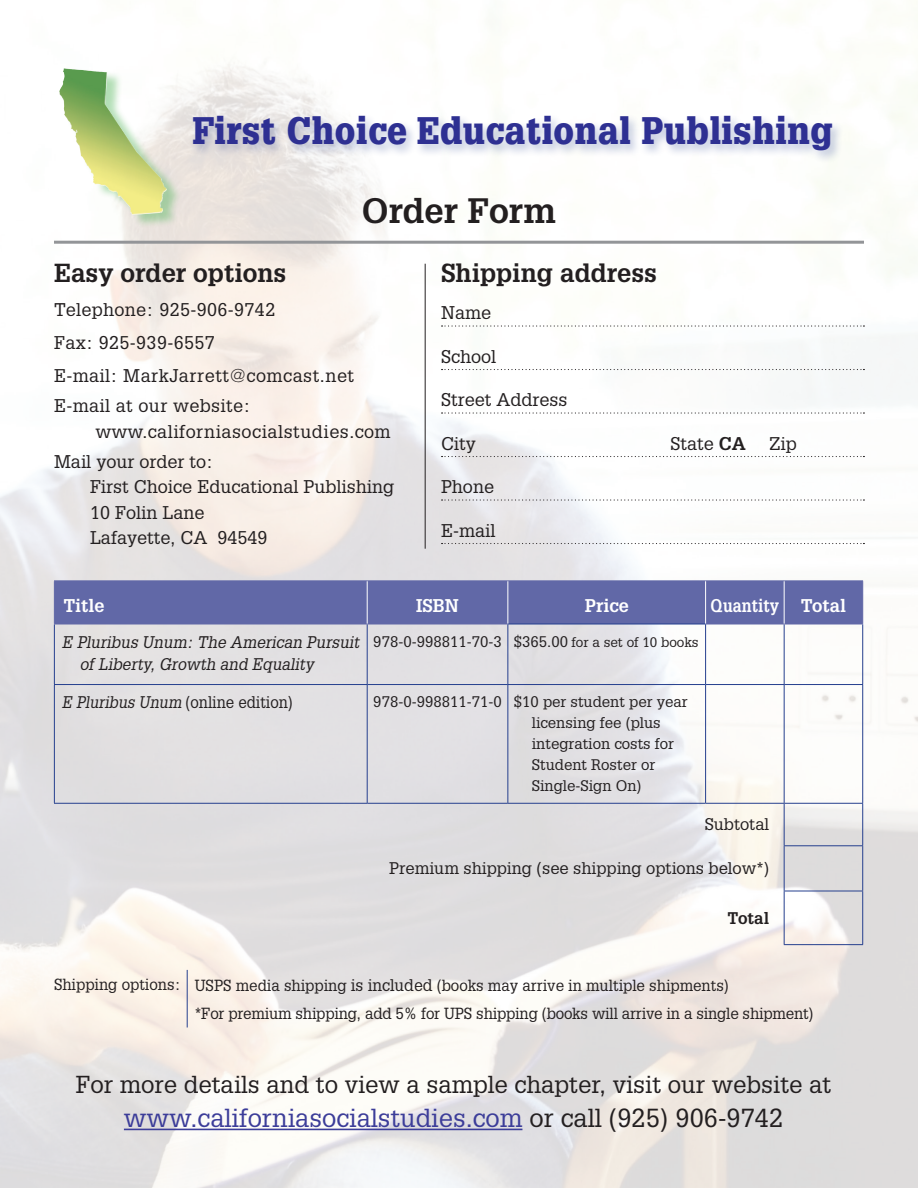
<style>
.page{position:relative;width:918px;height:1188px;background:#fff}
.page>*{position:absolute;margin:0;border:0;box-sizing:border-box;transform-origin:0 0}
.t1{font:900 37.5px "Glypha LT Std";letter-spacing:.02em;color:#2e3092;scale:.9 1}
.TX1{font:700 34.5px "Glypha LT Std";color:#231f20}
.TX2{font:25.5px "Glypha LT Std";color:#3c3d99}
.TX1-2{font:700 25.5px "Glypha LT Std";color:#231f20}
.TX2-2{font:24px "Glypha LT Std";color:#231f20}
.TX1-3{font:18px/25.5px "Glypha LT Std";color:#231f20}
.TX1-4{font:18px/25.5px "Glypha LT Std";letter-spacing:.03em;color:#231f20}
.TX1-5{font:18px "Glypha LT Std";letter-spacing:.02em;color:#231f20}
.t2{font:700 18px "Glypha LT Std";color:#fff}
.t3{font:700 18px "Glypha LT Std";color:#fff;scale:.87 1}
.t4{font:italic 16.5px/22.5px "Glypha LT Std";color:#231f20;scale:.95 1}
.t5{font:16.5px "Glypha LT Std";color:#231f20}
.t6{font:16.5px "Glypha LT Std";color:#231f20;scale:.91 1}
.t7{font:700 16.5px "Glypha LT Std";color:#231f20}
.t8{font:15.75px "Glypha LT Std";color:#231f20;scale:.96 1}
.t9{font:15px/21px "Glypha LT Std";color:#231f20}
.t10{font:13.5px "Glypha LT Std";color:#231f20}
.s1{font-weight:700}
.s2{font-size:15px}
.s3{font-style:italic}
.s4{font-size:16.5px}
.s5{color:#231f20}
</style>
<div class="page">
<img style="left:0;top:63px;width:918px;height:1125px">
<hr style="left:54px;top:241px;width:810px;height:3px;background:#939598">
<hr style="left:124px;top:1129px;width:398px;height:1px;background:#3c3d99">
<div style="left:190px;top:113px;width:655px;height:51px;background:#253f8e;opacity:.3"></div>
<svg style="left:442px;top:325px;width:422px;height:2px"></svg>
<svg style="left:442px;top:369px;width:422px;height:1px"></svg>
<svg style="left:442px;top:412px;width:422px;height:2px"></svg>
<svg style="left:442px;top:456px;width:422px;height:1px"></svg>
<svg style="left:442px;top:499px;width:422px;height:2px"></svg>
<svg style="left:442px;top:543px;width:422px;height:1px"></svg>
<div style="left:55px;top:581px;width:807px;height:43px;background:#6168a7"></div>
<hr style="left:54px;top:624px;width:1px;height:60px;background:#253f8e">
<hr style="left:367px;top:624px;width:1px;height:60px;background:#253f8e">
<hr style="left:507px;top:624px;width:199px;height:1px;background:#253f8e">
<hr style="left:507px;top:624px;width:1px;height:60px;background:#253f8e">
<hr style="left:705px;top:624px;width:1px;height:60px;background:#253f8e">
<hr style="left:784px;top:624px;width:1px;height:60px;background:#253f8e">
<hr style="left:862px;top:624px;width:1px;height:60px;background:#253f8e">
<hr style="left:54px;top:684px;width:313px;height:1px;background:#253f8e">
<hr style="left:54px;top:685px;width:1px;height:118px;background:#253f8e">
<hr style="left:367px;top:684px;width:141px;height:1px;background:#253f8e">
<hr style="left:367px;top:685px;width:1px;height:118px;background:#253f8e">
<hr style="left:508px;top:684px;width:198px;height:1px;background:#253f8e">
<hr style="left:507px;top:685px;width:1px;height:118px;background:#253f8e">
<hr style="left:706px;top:684px;width:78px;height:1px;background:#253f8e">
<hr style="left:705px;top:685px;width:1px;height:118px;background:#253f8e">
<hr style="left:784px;top:684px;width:79px;height:1px;background:#253f8e">
<hr style="left:784px;top:685px;width:1px;height:118px;background:#253f8e">
<hr style="left:862px;top:685px;width:1px;height:118px;background:#253f8e">
<hr style="left:784px;top:845px;width:79px;height:1px;background:#253f8e">
<hr style="left:862px;top:846px;width:1px;height:45px;background:#253f8e">
<hr style="left:784px;top:891px;width:79px;height:1px;background:#253f8e">
<hr style="left:862px;top:891px;width:1px;height:53px;background:#253f8e">
<hr style="left:784px;top:944px;width:79px;height:1px;background:#253f8e">
<hr style="left:784px;top:846px;width:1px;height:45px;background:#253f8e">
<hr style="left:784px;top:891px;width:1px;height:53px;background:#253f8e">
<hr style="left:54px;top:580px;width:313px;height:1px;background:#6168a7">
<hr style="left:54px;top:581px;width:1px;height:43px;background:#6168a7">
<hr style="left:367px;top:580px;width:141px;height:1px;background:#6168a7">
<hr style="left:508px;top:580px;width:198px;height:1px;background:#6168a7">
<hr style="left:706px;top:580px;width:78px;height:1px;background:#6168a7">
<hr style="left:784px;top:580px;width:79px;height:1px;background:#6168a7">
<hr style="left:862px;top:581px;width:1px;height:43px;background:#6168a7">
<hr style="left:54px;top:624px;width:313px;height:1px;background:#6168a7">
<hr style="left:367px;top:624px;width:140px;height:1px;background:#6168a7">
<hr style="left:706px;top:624px;width:78px;height:1px;background:#6168a7">
<hr style="left:784px;top:624px;width:79px;height:1px;background:#6168a7">
<hr style="left:367px;top:581px;width:1px;height:43px;background:#fff">
<hr style="left:507px;top:581px;width:1px;height:43px;background:#fff">
<hr style="left:705px;top:581px;width:1px;height:43px;background:#fff">
<hr style="left:784px;top:581px;width:1px;height:43px;background:#fff">
<hr style="left:54px;top:803px;width:313px;height:1px;background:#253f8e">
<hr style="left:367px;top:803px;width:141px;height:1px;background:#253f8e">
<hr style="left:508px;top:803px;width:198px;height:1px;background:#253f8e">
<hr style="left:706px;top:803px;width:78px;height:1px;background:#253f8e">
<hr style="left:784px;top:803px;width:79px;height:1px;background:#253f8e">
<hr style="left:784px;top:804px;width:1px;height:41px;background:#253f8e">
<hr style="left:862px;top:804px;width:1px;height:41px;background:#253f8e">
<hr style="left:187px;top:970px;width:1px;height:58px;background:#253f8e">
<hr style="left:425px;top:264px;width:1px;height:285px;background:#231f20">
<div style="left:62px;top:68px;width:120px;height:161px;background:#40ae49;opacity:.4"></div>
<img style="left:59px;top:70px;width:13px;height:57px">
<h2 class="t1" style="left:192px;top:107px;width:714px">First Choice Educational Publishing</h2>
<p class="TX1" style="left:362px;top:189px;width:196px">Order Form</p>
<p class="TX1-2" style="left:54px;top:257px;width:234px">Easy order options</p>
<p class="TX1-5" style="left:54px;top:299px;width:223px">Telephone: 925-906-9742</p>
<p class="TX1-5" style="left:54px;top:332px;width:162px">Fax: 925-939-6557</p>
<p class="TX1-4" style="left:54px;top:363px;width:302px">E-mail: MarkJarrett@comcast.net</p>
<p class="TX1-4" style="left:95px;top:393px;width:297px;text-indent:-41px">E-mail at our website: www.californiasocialstudies.com</p>
<p class="TX1-3" style="left:90px;top:448px;width:306px;text-indent:-36px">Mail your order to:<br>First Choice Educational Publishing<br>10 Folin Lane<br>Lafayette, CA 94549</p>
<p class="TX1-2" style="left:441px;top:257px;width:217px">Shipping address</p>
<p class="TX1-3" style="left:441px;top:300px;width:52px">Name</p>
<p class="TX1-3" style="left:441px;top:343px;width:57px">School</p>
<p class="TX1-3" style="left:441px;top:387px;width:128px">Street Address</p>
<p class="TX1-3" style="left:441px;top:430px;width:36px">City</p>
<p class="TX1-3" style="left:670px;top:430px;width:77px">State <span class="s1">CA</span></p>
<p class="TX1-3" style="left:769px;top:430px;width:29px">Zip</p>
<p class="TX1-3" style="left:441px;top:474px;width:55px">Phone</p>
<p class="TX1-3" style="left:441px;top:517px;width:56px">E-mail</p>
<p class="t2" style="left:63px;top:594px;width:43px">Title</p>
<p class="t2" style="left:416px;top:594px;width:44px">ISBN</p>
<p class="t2" style="left:585px;top:594px;width:46px">Price</p>
<p class="t3" style="left:711px;top:594px;width:80px">Quantity</p>
<p class="t2" style="left:801px;top:594px;width:47px">Total</p>
<p class="t4" style="left:80px;top:631px;width:296px;text-indent:-18px">E Pluribus Unum: The American Pursuit of Liberty, Growth and Equality</p>
<p class="t9" style="left:373px;top:631px;width:130px">978-0-998811-70-3</p>
<p class="t10" style="left:514px;top:634px;width:186px"><span class="s2">$365.00</span> for a set of 10 books</p>
<p class="t6" style="left:62px;top:693px;width:255px"><span class="s3">E Pluribus Unum</span> (online edition)</p>
<p class="t9" style="left:373px;top:691px;width:130px">978-0-998811-71-0</p>
<p class="t9" style="left:532px;top:691px;width:157px;text-indent:-18px">$10 per student per year licensing fee (plus integration costs for<br>Student Roster or<br>Single-Sign On)</p>
<p class="t5" style="left:705px;top:815px;width:66px">Subtotal</p>
<p class="t5" style="left:389px;top:858px;width:382px">Premium shipping (see shipping options below*)</p>
<p class="t7" style="left:728px;top:908px;width:43px">Total</p>
<p class="t8" style="left:54px;top:975px;width:133px">Shipping options:</p>
<p class="t8" style="left:195px;top:976px;width:558px">USPS media shipping <span class="s4">is included</span> (books may arrive in multiple shipments)</p>
<p class="t8" style="left:195px;top:1004px;width:646px">*For premium shipping, add 5% for UPS shipping (books will arrive in a single shipment)</p>
<p class="TX2-2" style="left:76px;top:1070px;width:757px">For more details and to view a sample chapter, visit our website at</p>
<p class="TX2" style="left:124px;top:1103px;width:661px">www.californiasocialstudies.com <span class="s5">or call (925) 906-9742</span></p>
</div>
